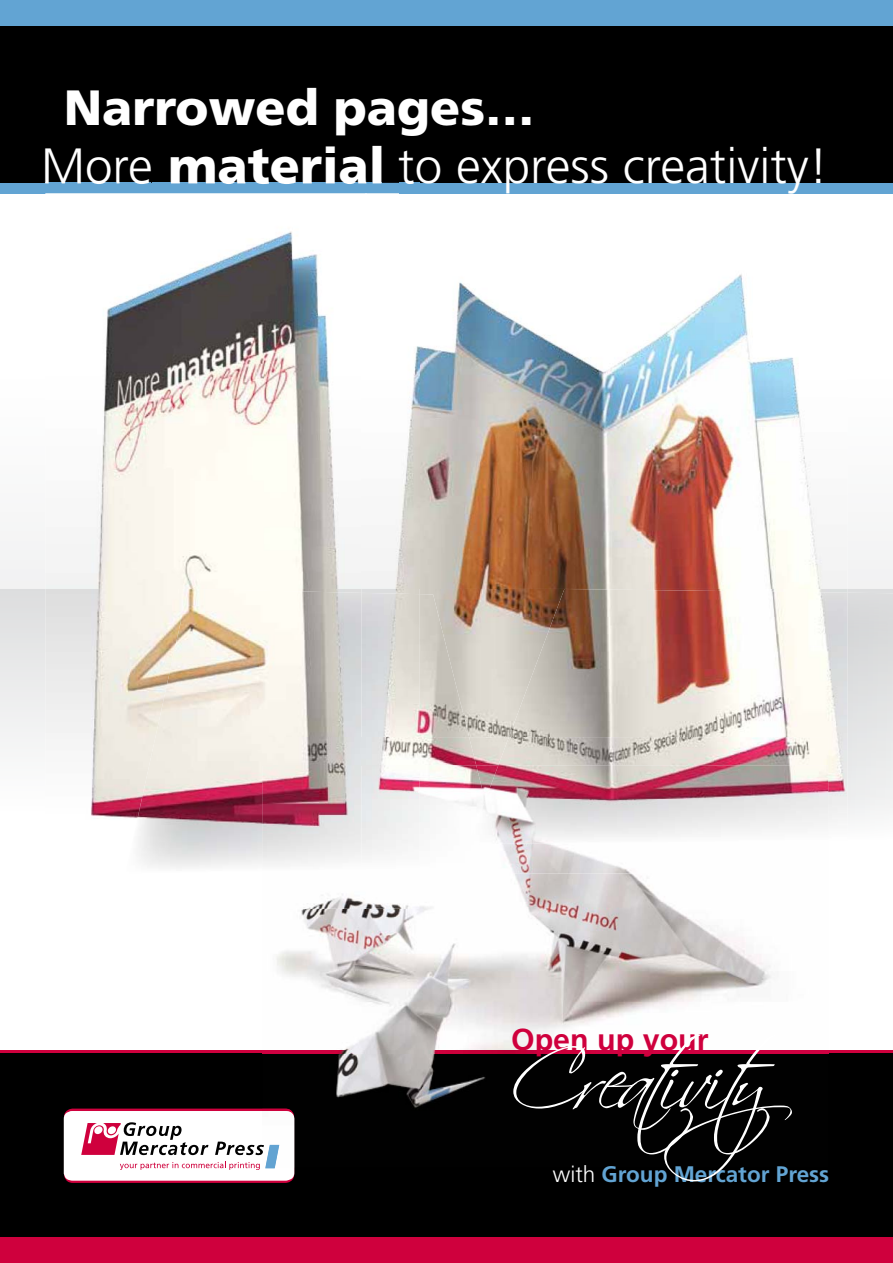
<style>
.page{position:relative;width:893px;height:1263px;background:#fff}
.page>*{position:absolute;margin:0;border:0;box-sizing:border-box;transform-origin:0 0}
.t1{font:83.1px "Scriptina";letter-spacing:-.11em;color:#fff}
.t2{font:300 49.5px "Frutiger LT Std";color:#fff}
.t3{font:900 49.5px "Frutiger LT Std";color:#fff}
.t4{font:700 30.3px "Frutiger LT Std";color:#cf003d}
.t5{font:700 22.5px "Frutiger LT Std";color:#62a4d3}
.s1{font-weight:900}
.s2{font-weight:300;color:#fff}
</style>
<div class="page">
<svg style="left:0;top:193px;width:893px;height:396px"></svg>
<hr style="left:419px;top:193px;width:409px;height:1px;background:#62a4d3">
<div style="left:504px;top:207px;width:316px;height:13px;background:#fff"></div>
<svg style="left:0;top:589px;width:893px;height:158px"></svg>
<img style="left:847px;top:593px;width:46px;height:227px">
<div style="left:0;top:0;width:893px;height:193px;background:#62a4d3"></div>
<div style="left:0;top:1051px;width:893px;height:212px;background:#000"></div>
<div style="left:0;top:1237px;width:893px;height:26px;background:#cf003d"></div>
<hr style="left:0;top:1050px;width:893px;height:3px;background:#cf003d">
<div style="left:0;top:0;width:893px;height:183px;background:#000"></div>
<div style="left:0;top:0;width:893px;height:26px;background:#62a4d3"></div>
<img style="left:45px;top:193px;width:321px;height:396px">
<img style="left:366px;top:193px;width:53px;height:27px">
<img style="left:45px;top:589px;width:80px;height:229px">
<img style="left:125px;top:589px;width:236px;height:279px">
<img style="left:45px;top:183px;width:103px;height:1px">
<img style="left:171px;top:183px;width:211px;height:1px">
<svg style="left:399px;top:193px;width:20px;height:1px"></svg>
<img style="left:419px;top:220px;width:428px;height:517px">
<img style="left:419px;top:594px;width:50px;height:143px">
<img style="left:509px;top:589px;width:338px;height:233px">
<img style="left:504px;top:253px;width:316px;height:1px">
<img style="left:504px;top:220px;width:316px;height:33px">
<img style="left:361px;top:220px;width:58px;height:517px">
<img style="left:262px;top:737px;width:99px;height:131px">
<img style="left:476px;top:737px;width:22px;height:28px">
<img style="left:361px;top:737px;width:115px;height:28px">
<img style="left:498px;top:737px;width:330px;height:28px">
<img style="left:262px;top:873px;width:566px;height:295px">
<svg style="left:64px;top:1108px;width:230px;height:75px"></svg>
<img style="left:265px;top:1145px;width:14px;height:23px">
<img style="left:262px;top:873px;width:157px;height:36px">
<img style="left:361px;top:765px;width:270px;height:108px">
<img style="left:419px;top:765px;width:83px;height:103px">
<img style="left:485px;top:765px;width:343px;height:79px">
<img style="left:469px;top:800px;width:27px;height:44px">
<p class="t3" style="left:64px;top:87px;width:472px">Narrowed pages…</p>
<p class="t2" style="left:41px;top:145px;width:789px">More <span class="s1">material</span> to express creativity!</p>
<p class="t4" style="left:511px;top:1026px;width:199px">Open up your</p>
<h1 class="t1" style="left:510px;top:1031px;width:350px">Creativity</h1>
<p class="t5" style="left:553px;top:1165px;width:278px"><span class="s2">with</span> Group Mercator Press</p>
</div>
